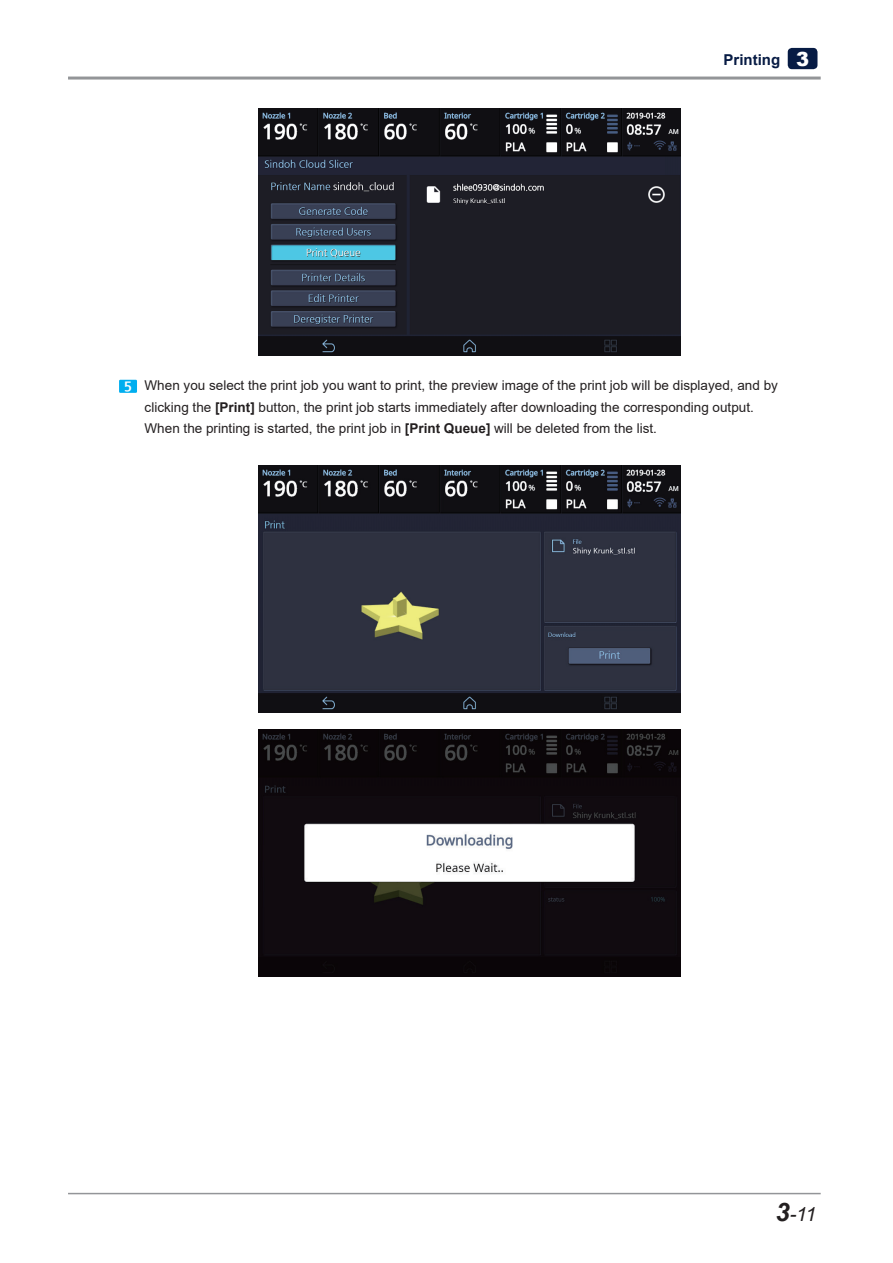
<style>
.page{position:relative;width:893px;height:1263px;background:#fff}
.page>*{position:absolute;margin:0;border:0;box-sizing:border-box;transform-origin:0 0}
.t1{font:italic 19.5px "Arial";color:#231f20}
.t2{font:700 15px "Arial";color:#071b44}
.t3{font:13.5px/21.5px "Arial";color:#231f20}
.s1{font-weight:900;font-size:19.5px;color:#fff}
.s2{font-family:"Nanum Gothic";font-weight:800;color:#fff}
.s3{font-weight:700}
.s4{font-weight:700;font-size:25.5px}
</style>
<div class="page">
<hr style="left:68px;top:77px;width:753px;height:3px;background:#939598">
<hr style="left:68px;top:1193px;width:753px;height:1px;background:#939598">
<div style="left:788px;top:48px;width:29px;height:21px;background:#071b44;border-radius:4px"></div>
<img style="left:259px;top:108px;width:422px;height:247px">
<div style="left:119px;top:380px;width:18px;height:13px;background:#00aeef"></div>
<img style="left:259px;top:465px;width:422px;height:247px">
<img style="left:259px;top:730px;width:422px;height:247px">
<p class="t2" style="left:724px;top:49px;width:87px">Printing <span class="s1">3</span></p>
<p class="t3" style="left:145px;top:375px;width:635px;text-indent:-21px"><span class="s2">5</span> When you select the print job you want to print, the preview image of the print job will be displayed, and by clicking the <span class="s3">[Print]</span> button, the print job starts immediately after downloading the corresponding output.<br>When the printing is started, the print job in <span class="s3">[Print Queue]</span> will be deleted from the list.</p>
<h1 class="t1" style="left:775px;top:1201px;width:42px"><span class="s4">3</span>-11</h1>
</div>
